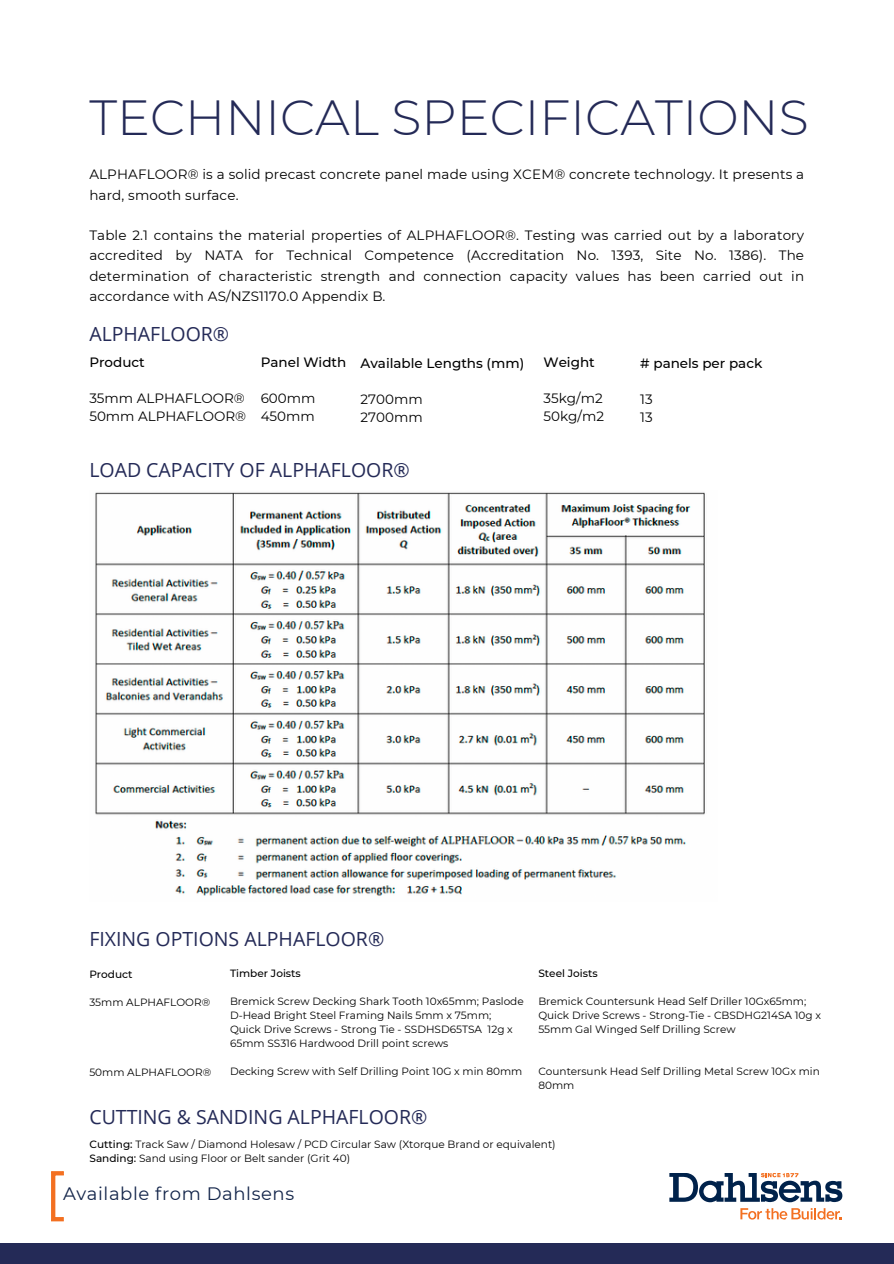
<style>
.page{position:relative;width:894px;height:1264px;background:#fff}
.page>*{position:absolute;margin:0;border:0;box-sizing:border-box;transform-origin:0 0}
.t1{font:300 49.2px "Montserrat";color:#242a57}
.t2{font:19.5px "Open Sans";color:#242a57}
.t3{font:18px "Montserrat";letter-spacing:.035em;color:#13254a}
.t4{font:13.5px/18px "Montserrat";letter-spacing:.01em;color:#000}
.t5{font:500 13.5px "Montserrat";color:#000}
.t6{font:10.5px/14px "Montserrat";color:#000}
.t7{font:500 10.5px "Montserrat";color:#000}
.s1{font-weight:500}
</style>
<div class="page">
<div style="left:0;top:1243px;width:893px;height:20px;background:#242a57"></div>
<img style="left:95px;top:492px;width:610px;height:404px">
<svg style="left:51px;top:1171px;width:13px;height:50px"></svg>
<svg style="left:669px;top:1173px;width:173px;height:29px"></svg>
<svg style="left:740px;top:1208px;width:101px;height:11px"></svg>
<h5 class="t1" style="left:89px;top:88px;width:720px">TECHNICAL SPECIFICATIONS</h5>
<h5 class="t4" style="left:89px;top:164px;width:716px;line-height:20.2px">ALPHAFLOOR® is a solid precast concrete panel made using XCEM® concrete technology. It presents a hard, smooth surface.</h5>
<h2 class="t4" style="left:89px;top:225px;width:716px;line-height:20.2px;text-align:justify">Table 2.1 contains the material properties of ALPHAFLOOR®. Testing was carried out by a laboratory accredited by NATA for Technical Competence (Accreditation No. 1393, Site No. 1386). The determination of characteristic strength and connection capacity values has been carried out in accordance with AS/NZS1170.0 Appendix B.</h2>
<h4 class="t2" style="left:89px;top:320px;width:141px">ALPHAFLOOR®</h4>
<h4 class="t5" style="left:89px;top:354px;width:57px">Product</h4>
<h5 class="t4" style="left:89px;top:389px;width:158px">35mm ALPHAFLOOR®<br>50mm ALPHAFLOOR®</h5>
<h4 class="t5" style="left:260px;top:354px;width:87px">Panel Width</h4>
<h5 class="t4" style="left:260px;top:389px;width:56px">600mm<br>450mm</h5>
<h4 class="t5" style="left:360px;top:354px;width:165px">Available Lengths (mm)</h4>
<h5 class="t4" style="left:360px;top:390px;width:64px">2700mm<br>2700mm</h5>
<h5 class="t2" style="left:89px;top:456px;width:322px">LOAD CAPACITY OF ALPHAFLOOR®</h5>
<h5 class="t5" style="left:543px;top:354px;width:53px">Weight</h5>
<h4 class="t4" style="left:543px;top:389px;width:62px">35kg/m2<br>50kg/m2</h4>
<p class="t5" style="left:640px;top:354px;width:123px"># panels per pack</p>
<p class="t4" style="left:640px;top:390px;width:14px">13<br>13</p>
<h2 class="t2" style="left:89px;top:925px;width:296px">FIXING OPTIONS ALPHAFLOOR®</h2>
<p class="t7" style="left:230px;top:967px;width:72px">Timber Joists</p>
<h2 class="t6" style="left:230px;top:994px;width:295px">Bremick Screw Decking Shark Tooth 10x65mm; Paslode D-Head Bright Steel Framing Nails 5mm x 75mm; Quick Drive Screws - Strong Tie - SSDHSD65TSA 12g x 65mm SS316 Hardwood Drill point screws</h2>
<h6 class="t6" style="left:230px;top:1064px;width:294px">Decking Screw with Self Drilling Point 10G x min 80mm</h6>
<p class="t7" style="left:89px;top:967px;width:45px">Product</p>
<p class="t6" style="left:89px;top:995px;width:122px">35mm ALPHAFLOOR®</p>
<h6 class="t6" style="left:89px;top:1065px;width:123px">50mm ALPHAFLOOR®</h6>
<p class="t7" style="left:538px;top:967px;width:61px">Steel Joists</p>
<h6 class="t6" style="left:538px;top:994px;width:284px">Bremick Countersunk Head Self Driller 10Gx65mm;<br>Quick Drive Screws - Strong-Tie - CBSDHG214SA 10g x<br>55mm Gal Winged Self Drilling Screw</h6>
<p class="t6" style="left:538px;top:1064px;width:283px">Countersunk Head Self Drilling Metal Screw 10Gx min<br>80mm</p>
<p class="t2" style="left:89px;top:1103px;width:339px">CUTTING &amp; SANDING ALPHAFLOOR®</p>
<p class="t6" style="left:89px;top:1137px;width:467px"><span class="s1">Cutting:</span> Track Saw / Diamond Holesaw / PCD Circular Saw (Xtorque Brand or equivalent)</p>
<h2 class="t6" style="left:89px;top:1151px;width:262px"><span class="s1">Sanding:</span> Sand using Floor or Belt sander (Grit 40)</h2>
<p class="t3" style="left:63px;top:1182px;width:232px">Available from Dahlsens</p>
</div>
